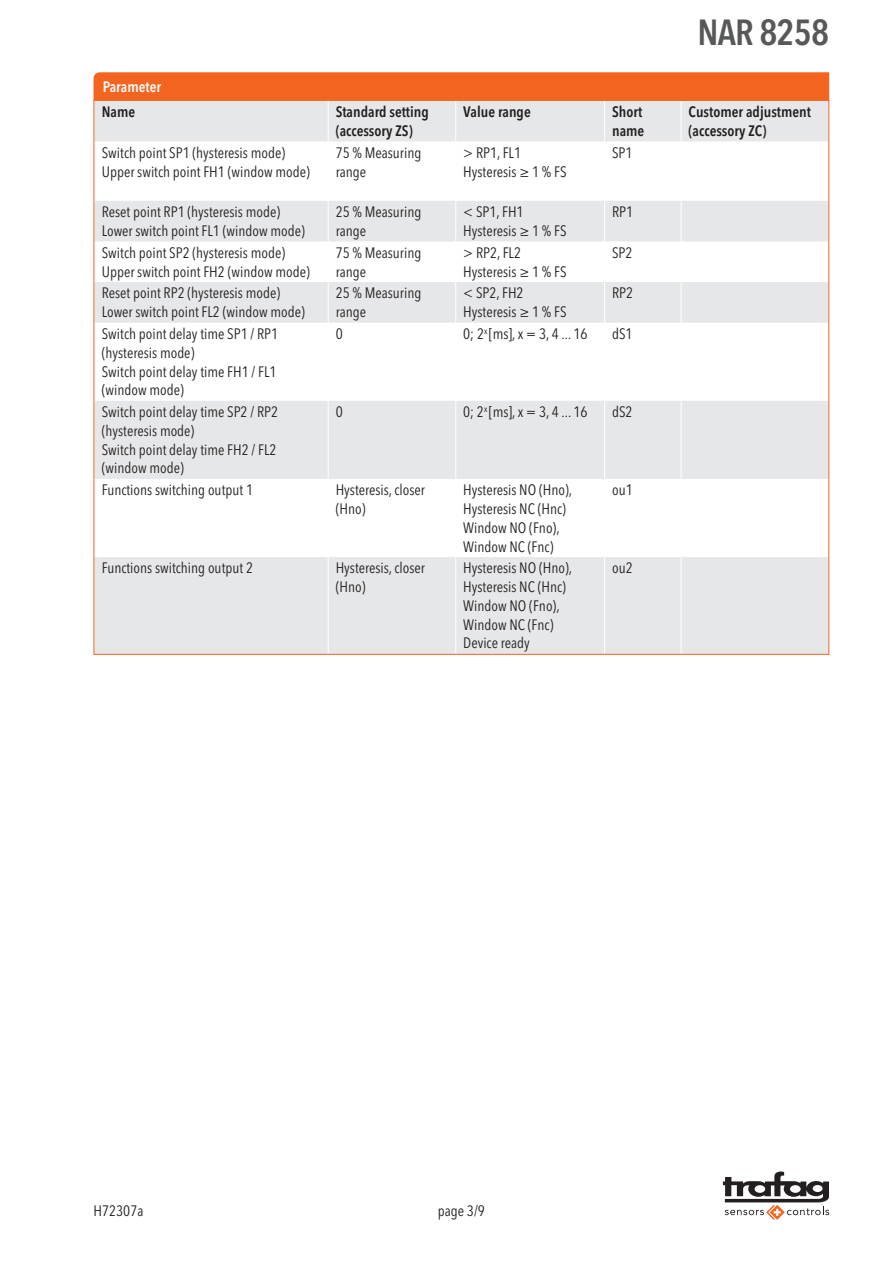
<style>
.page{position:relative;width:893px;height:1263px;background:#fff}
.page>*{position:absolute;margin:0;border:0;box-sizing:border-box;transform-origin:0 0}
.t1{font:600 condensed 36px "Avenir Next LT Pro";letter-spacing:-.02em;color:#57585a}
.t2{font:condensed 15px/18.8px "Avenir Next LT Pro";color:#231f20}
.t3{font:600 condensed 15px/18.8px "Avenir Next LT Pro";color:#231f20}
.t4{font:600 condensed 15px "Avenir Next LT Pro";color:#fff}
</style>
<div class="page">
<svg style="left:723px;top:1171px;width:106px;height:49px"></svg>
<div style="left:94px;top:72px;width:735px;height:28px;background:#f36421"></div>
<svg style="left:96px;top:102px;width:731px;height:551px;fill:#e6e7e9"></svg>
<hr style="left:328px;top:101px;width:1px;height:40px;background:#fff">
<hr style="left:455px;top:101px;width:1px;height:40px;background:#fff">
<hr style="left:604px;top:101px;width:1px;height:40px;background:#fff">
<hr style="left:681px;top:101px;width:1px;height:40px;background:#fff">
<hr style="left:328px;top:141px;width:1px;height:60px;background:#fff">
<hr style="left:455px;top:141px;width:1px;height:60px;background:#fff">
<hr style="left:604px;top:141px;width:1px;height:60px;background:#fff">
<hr style="left:681px;top:141px;width:1px;height:60px;background:#fff">
<hr style="left:328px;top:201px;width:1px;height:40px;background:#fff">
<hr style="left:455px;top:201px;width:1px;height:40px;background:#fff">
<hr style="left:604px;top:201px;width:1px;height:40px;background:#fff">
<hr style="left:681px;top:201px;width:1px;height:40px;background:#fff">
<hr style="left:328px;top:241px;width:1px;height:41px;background:#fff">
<hr style="left:455px;top:241px;width:1px;height:41px;background:#fff">
<hr style="left:604px;top:241px;width:1px;height:41px;background:#fff">
<hr style="left:681px;top:241px;width:1px;height:41px;background:#fff">
<hr style="left:328px;top:282px;width:1px;height:41px;background:#fff">
<hr style="left:455px;top:282px;width:1px;height:41px;background:#fff">
<hr style="left:604px;top:282px;width:1px;height:41px;background:#fff">
<hr style="left:681px;top:282px;width:1px;height:41px;background:#fff">
<hr style="left:328px;top:323px;width:1px;height:78px;background:#fff">
<hr style="left:455px;top:323px;width:1px;height:78px;background:#fff">
<hr style="left:604px;top:323px;width:1px;height:78px;background:#fff">
<hr style="left:681px;top:323px;width:1px;height:78px;background:#fff">
<hr style="left:328px;top:401px;width:1px;height:78px;background:#fff">
<hr style="left:455px;top:401px;width:1px;height:78px;background:#fff">
<hr style="left:604px;top:401px;width:1px;height:78px;background:#fff">
<hr style="left:681px;top:401px;width:1px;height:78px;background:#fff">
<hr style="left:328px;top:479px;width:1px;height:78px;background:#fff">
<hr style="left:455px;top:479px;width:1px;height:78px;background:#fff">
<hr style="left:604px;top:479px;width:1px;height:78px;background:#fff">
<hr style="left:681px;top:479px;width:1px;height:78px;background:#fff">
<hr style="left:328px;top:557px;width:1px;height:97px;background:#fff">
<hr style="left:455px;top:557px;width:1px;height:97px;background:#fff">
<hr style="left:604px;top:557px;width:1px;height:97px;background:#fff">
<hr style="left:681px;top:557px;width:1px;height:97px;background:#fff">
<h1 class="t1" style="left:697px;top:10px;width:133px">NAR 8258</h1>
<p class="t4" style="left:103px;top:78px;width:60px">Parameter</p>
<p class="t3" style="left:102px;top:102px;width:35px">Name</p>
<p class="t3" style="left:336px;top:102px;width:95px">Standard setting (accessory ZS)</p>
<p class="t3" style="left:463px;top:102px;width:69px">Value range</p>
<p class="t3" style="left:612px;top:102px;width:34px">Short name</p>
<p class="t3" style="left:689px;top:102px;width:124px">Customer adjustment (accessory ZC)</p>
<p class="t2" style="left:102px;top:143px;width:209px">Switch point SP1 (hysteresis mode)<br>Upper switch point FH1 (window mode)</p>
<p class="t2" style="left:336px;top:143px;width:87px">75 % Measuring range</p>
<p class="t2" style="left:463px;top:143px;width:104px">&gt; RP1, FL1<br>Hysteresis ≥ 1 % FS</p>
<p class="t2" style="left:612px;top:143px;width:22px">SP1</p>
<p class="t2" style="left:102px;top:202px;width:204px">Reset point RP1 (hysteresis mode)<br>Lower switch point FL1 (window mode)</p>
<p class="t2" style="left:336px;top:202px;width:87px">25 % Measuring range</p>
<p class="t2" style="left:463px;top:202px;width:104px">&lt; SP1, FH1<br>Hysteresis ≥ 1 % FS</p>
<p class="t2" style="left:612px;top:202px;width:23px">RP1</p>
<p class="t2" style="left:102px;top:243px;width:209px">Switch point SP2 (hysteresis mode)<br>Upper switch point FH2 (window mode)</p>
<p class="t2" style="left:336px;top:243px;width:87px">75 % Measuring range</p>
<p class="t2" style="left:463px;top:243px;width:104px">&gt; RP2, FL2<br>Hysteresis ≥ 1 % FS</p>
<p class="t2" style="left:612px;top:243px;width:22px">SP2</p>
<p class="t2" style="left:102px;top:284px;width:204px">Reset point RP2 (hysteresis mode)<br>Lower switch point FL2 (window mode)</p>
<p class="t2" style="left:336px;top:284px;width:87px">25 % Measuring range</p>
<p class="t2" style="left:463px;top:284px;width:104px">&lt; SP2, FH2<br>Hysteresis ≥ 1 % FS</p>
<p class="t2" style="left:612px;top:284px;width:23px">RP2</p>
<p class="t2" style="left:102px;top:324px;width:178px">Switch point delay time SP1 / RP1 (hysteresis mode)<br>Switch point delay time FH1 / FL1 (window mode)</p>
<p class="t2" style="left:336px;top:324px;width:9px">0</p>
<p class="t2" style="left:463px;top:324px;width:126px">0; 2<sup>x</sup> [ms], x = 3, 4 ... 16</p>
<p class="t2" style="left:612px;top:324px;width:22px">dS1</p>
<p class="t2" style="left:102px;top:402px;width:178px">Switch point delay time SP2 / RP2 (hysteresis mode)<br>Switch point delay time FH2 / FL2 (window mode)</p>
<p class="t2" style="left:336px;top:402px;width:9px">0</p>
<p class="t2" style="left:463px;top:402px;width:126px">0; 2<sup>x</sup> [ms], x = 3, 4 ... 16</p>
<p class="t2" style="left:612px;top:402px;width:22px">dS2</p>
<p class="t2" style="left:102px;top:481px;width:153px">Functions switching output 1</p>
<p class="t2" style="left:336px;top:481px;width:91px">Hysteresis, closer (Hno)</p>
<p class="t2" style="left:463px;top:481px;width:110px">Hysteresis N O (Hno),<br>Hysteresis N C (Hnc)<br>Window NO (Fno),<br>Window NC (Fnc)</p>
<p class="t2" style="left:612px;top:481px;width:22px">ou1</p>
<p class="t2" style="left:102px;top:559px;width:153px">Functions switching output 2</p>
<p class="t2" style="left:336px;top:559px;width:91px">Hysteresis, closer (Hno)</p>
<p class="t2" style="left:463px;top:559px;width:110px">Hysteresis N O (Hno),<br>Hysteresis N C (Hnc)<br>Window NO (Fno),<br>Window NC (Fnc)<br>Device ready</p>
<p class="t2" style="left:612px;top:559px;width:22px">ou2</p>
<p class="t2" style="left:94px;top:1201px;width:51px">H72307a</p>
<p class="t2" style="left:438px;top:1201px;width:49px">page 3/9</p>
</div>
